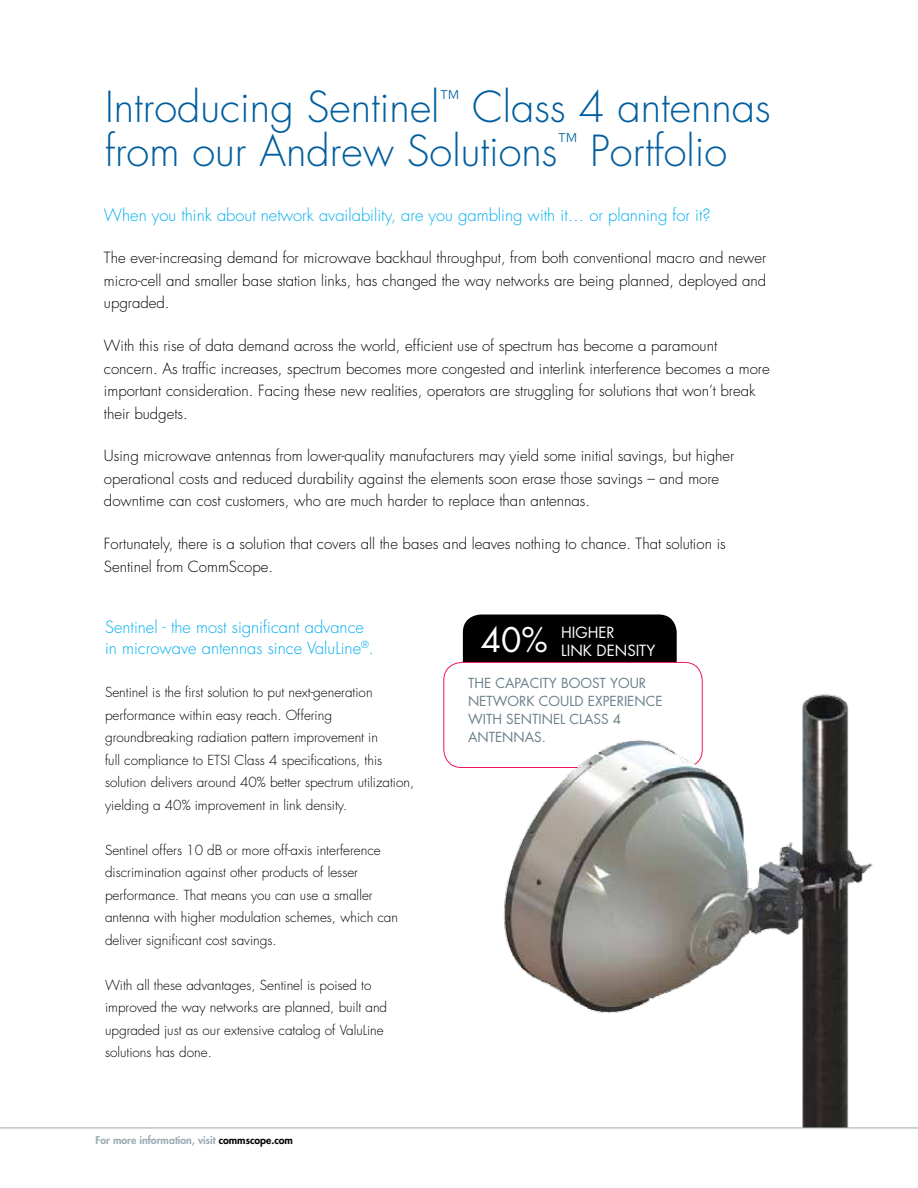
<style>
.page{position:relative;width:918px;height:1188px;background:#fff}
.page>*{position:absolute;margin:0;border:0;box-sizing:border-box;transform-origin:0 0}
.t1{font:300 41.7px/43.8px "Futura Std";color:#005e9e}
.t2{font:33px "Futura Std";color:#fff}
.t3{font:300 16.5px/21px "Futura Std";color:#00aeef}
.t4{font:300 15px/22.5px "Futura Std";color:#000}
.t5{font:15px/18px "Futura Std";color:#fff}
.t6{font:300 13.5px/22.5px "Futura Std";color:#000}
.t7{font:13.5px/18px "Futura Std";color:#6c808b}
.t8{font:800 10.5px "Futura Std";color:#9baab3}
.s1{color:#000}
</style>
<div class="page">
<div style="left:463px;top:615px;width:214px;height:47px;background:#000"></div>
<img style="left:474px;top:662px;width:399px;height:465px">
<hr style="left:0;top:1128px;width:918px;height:1px;background:#9baab3">
<h1 class="t1" style="left:105px;top:86px;width:667px">Introducing Sentinel<sup>™</sup> Class 4 antennas from our Andrew Solutions<sup>™</sup> Portfolio</h1>
<p class="t3" style="left:104px;top:205px;width:608px">When you think about network availability, are you gambling with it… or planning for it?</p>
<p class="t4" style="left:104px;top:247px;width:664px;text-align:justify">The ever-increasing demand for microwave backhaul throughput, from both conventional macro and newer micro-cell and smaller base station links, has changed the way networks are being planned, deployed and upgraded.</p>
<p class="t4" style="left:104px;top:335px;width:667px">With this rise of data demand across the world, efficient use of spectrum has become a paramount concern. As traffic increases, spectrum becomes more congested and interlink interference becomes a more important consideration. Facing these new realities, operators are struggling for solutions that won’t break their budgets.</p>
<p class="t4" style="left:104px;top:445px;width:632px">Using microwave antennas from lower-quality manufacturers may yield some initial savings, but higher operational costs and reduced durability against the elements soon erase those savings – and more downtime can cost customers, who are much harder to replace than antennas.</p>
<p class="t4" style="left:104px;top:533px;width:623px">Fortunately, there is a solution that covers all the bases and leaves nothing to chance. That solution is<br>Sentinel from CommScope.</p>
<p class="t3" style="left:105px;top:617px;width:270px">Sentinel - the most significant advance in microwave antennas since ValuLine<sup>®</sup>.</p>
<p class="t6" style="left:105px;top:682px;width:311px">Sentinel is the first solution to put next-generation performance within easy reach. Offering groundbreaking radiation pattern improvement in<br>full compliance to ETSI Class 4 specifications, this solution delivers around 40% better spectrum utilization, yielding a 40% improvement in link density.</p>
<p class="t6" style="left:105px;top:839px;width:295px">Sentinel offers 10 dB or more off-axis interference discrimination against other products of lesser performance. That means you can use a smaller antenna with higher modulation schemes, which can deliver significant cost savings.</p>
<p class="t6" style="left:105px;top:974px;width:284px">With all these advantages, Sentinel is poised to improved the way networks are planned, built and upgraded just as our extensive catalog of ValuLine solutions has done.</p>
<p class="t8" style="left:96px;top:1133px;width:199px">For more information, visit <span class="s1">commscope.com</span></p>
<h2 class="t2" style="left:481px;top:619px;width:68px">40%</h2>
<p class="t7" style="left:468px;top:674px;width:196px">THE CAPACITY BOOST YOUR<br>NETWORK COULD EXPERIENCE<br>WITH SENTINEL CLASS</p>
<p class="t5" style="left:561px;top:624px;width:10px">HIGHER<br>LINK</p>
<p class="t5" style="left:597px;top:642px;width:10px">DENSI</p>
<p class="t5" style="left:639px;top:642px;width:17px">TY</p>
<p class="t7" style="left:613px;top:710px;width:10px">4</p>
<p class="t7" style="left:468px;top:728px;width:79px">ANTENNAS.</p>
</div>
